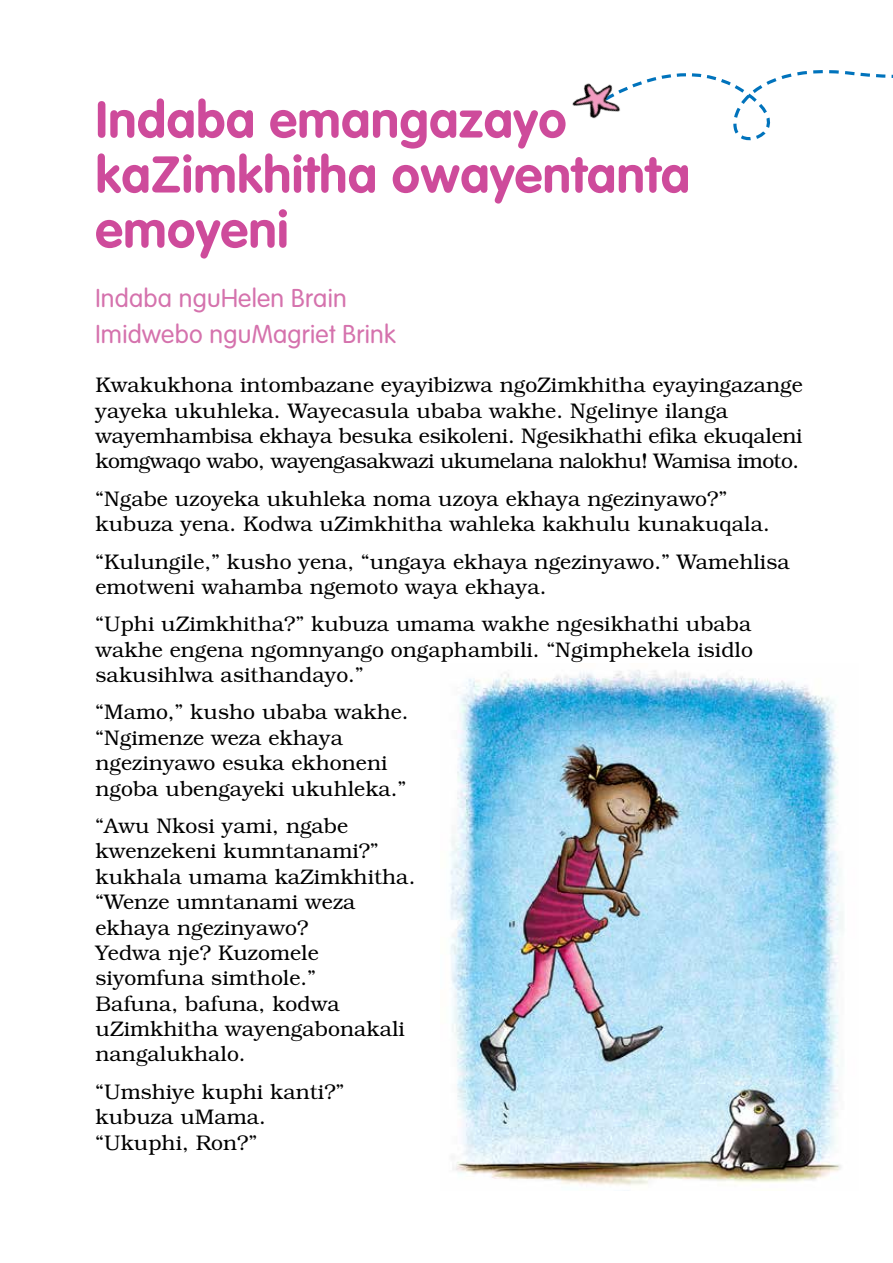
<style>
.page{position:relative;width:893px;height:1263px;background:#fff}
.page>*{position:absolute;margin:0;border:0;box-sizing:border-box;transform-origin:0 0}
.t1{font:700 50.7px/54.9px "VAG Rounded Std";letter-spacing:.01em;color:#ce4b9b}
.t2{font:300 25.35px/35.5px "VAG Rounded Std";letter-spacing:.01em;color:#d572ad}
.t3{font:300 21.15px/25.3px "Bookman Std";letter-spacing:.005em;color:#000}
</style>
<div class="page">
<img style="left:450px;top:670px;width:393px;height:516px">
<svg style="left:632px;top:70px;width:261px;height:71px"></svg>
<img style="left:572px;top:83px;width:56px;height:36px">
<h1 class="t1" style="left:96px;top:94px;width:596px">Indaba emangazayo kaZimkhitha owayentanta emoyeni</h1>
<p class="t2" style="left:96px;top:281px;width:302px">Indaba nguHelen Brain<br>Imidwebo nguMagriet Brink</p>
<p class="t3" style="left:96px;top:373px;width:709px">Kwakukhona intombazane eyayibizwa ngoZimkhitha eyayingazange yayeka ukuhleka. Wayecasula ubaba wakhe. Ngelinye ilanga wayemhambisa ekhaya besuka esikoleni. Ngesikhathi efika ekuqaleni komgwaqo wabo, wayengasakwazi ukumelana nalokhu! Wamisa imoto.</p>
<p class="t3" style="left:96px;top:486px;width:676px">“Ngabe uzoyeka ukuhleka noma uzoya ekhaya ngezinyawo?” kubuza yena. Kodwa uZimkhitha wahleka kakhulu kunakuqala.</p>
<p class="t3" style="left:96px;top:549px;width:696px">“Kulungile,” kusho yena, “ungaya ekhaya ngezinyawo.” Wamehlisa emotweni wahamba ngemoto waya ekhaya.</p>
<p class="t3" style="left:96px;top:612px;width:659px;text-align:justify">“Uphi uZimkhitha?” kubuza umama wakhe ngesikhathi ubaba wakhe engena ngomnyango ongaphambili. “Ngimphekela isidlo sakusihlwa asithandayo.”</p>
<p class="t3" style="left:96px;top:700px;width:315px">“Mamo,” kusho ubaba wakhe. “Ngimenze weza ekhaya ngezinyawo esuka ekhoneni ngoba ubengayeki ukuhleka.”</p>
<p class="t3" style="left:96px;top:813px;width:321px">“Awu Nkosi yami, ngabe kwenzekeni kumntanami?” kukhala umama kaZimkhitha. “Wenze umntanami weza ekhaya ngezinyawo?<br>Yedwa nje? Kuzomele siyomfuna simthole.”<br>Bafuna, bafuna, kodwa uZimkhitha wayengabonakali nangalukhalo.</p>
<p class="t3" style="left:96px;top:1079px;width:250px">“Umshiye kuphi kanti?” kubuza uMama. “Ukuphi, Ron?”</p>
</div>
